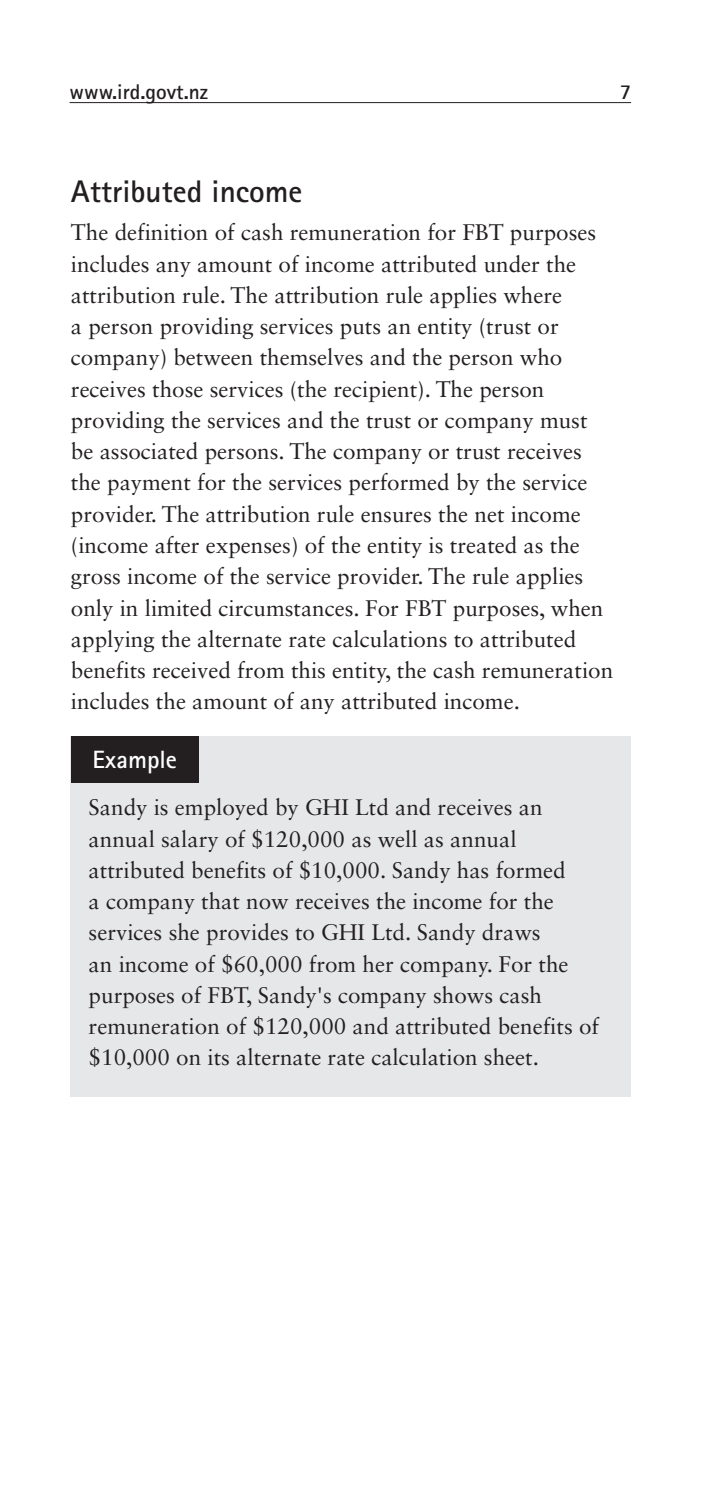
<style>
.page{position:relative;width:702px;height:1489px;background:#fff}
.page>*{position:absolute;margin:0;border:0;box-sizing:border-box;transform-origin:0 0}
.t1{font:700 31.25px "Rotis Sans Serif";color:#231f20}
.t2{font:700 25px "Rotis Sans Serif";color:#fff}
.t3{font:22.5px/31.2px "Sabon LT Std";color:#231f20}
.t4{font:700 21.25px "Rotis Sans Serif";color:#231f20}
</style>
<div class="page">
<hr style="left:70px;top:102px;width:561px;height:1px;background:#231f20">
<div style="left:71px;top:736px;width:560px;height:360px;background:#e6e7e9"></div>
<div style="left:71px;top:736px;width:127px;height:46px;background:#231f20"></div>
<p class="t4" style="left:70px;top:78px;width:140px">www.ird.govt.nz</p>
<p class="t4" style="left:619px;top:78px;width:13px">7</p>
<h1 class="t1" style="left:71px;top:172px;width:233px">Attributed income</h1>
<p class="t3" style="left:71px;top:217px;width:544px">The definition of cash remuneration for FBT purposes includes any amount of income attributed under the attribution rule. The attribution rule applies where<br>a person providing services puts an entity (trust or company) between themselves and the person who receives those services (the recipient). The person providing the services and the trust or company must be associated persons. The company or trust receives the payment for the services performed by the service provider. The attribution rule ensures the net income (income after expenses) of the entity is treated as the gross income of the service provider. The rule applies only in limited circumstances. For FBT purposes, when applying the alternate rate calculations to attributed benefits received from this entity, the cash remuneration includes the amount of any attributed income.</p>
<p class="t2" style="left:92px;top:744px;width:86px">Example</p>
<p class="t3" style="left:89px;top:791px;width:512px">Sandy is employed by GHI Ltd and receives an annual salary of $120,000 as well as annual attributed benefits of $10,000. Sandy has formed<br>a company that now receives the income for the services she provides to GHI Ltd. Sandy draws<br>an income of $60,000 from her company. For the purposes of FBT, Sandy's company shows cash remuneration of $120,000 and attributed benefits of $10,000 on its alternate rate calculation sheet.</p>
</div>
